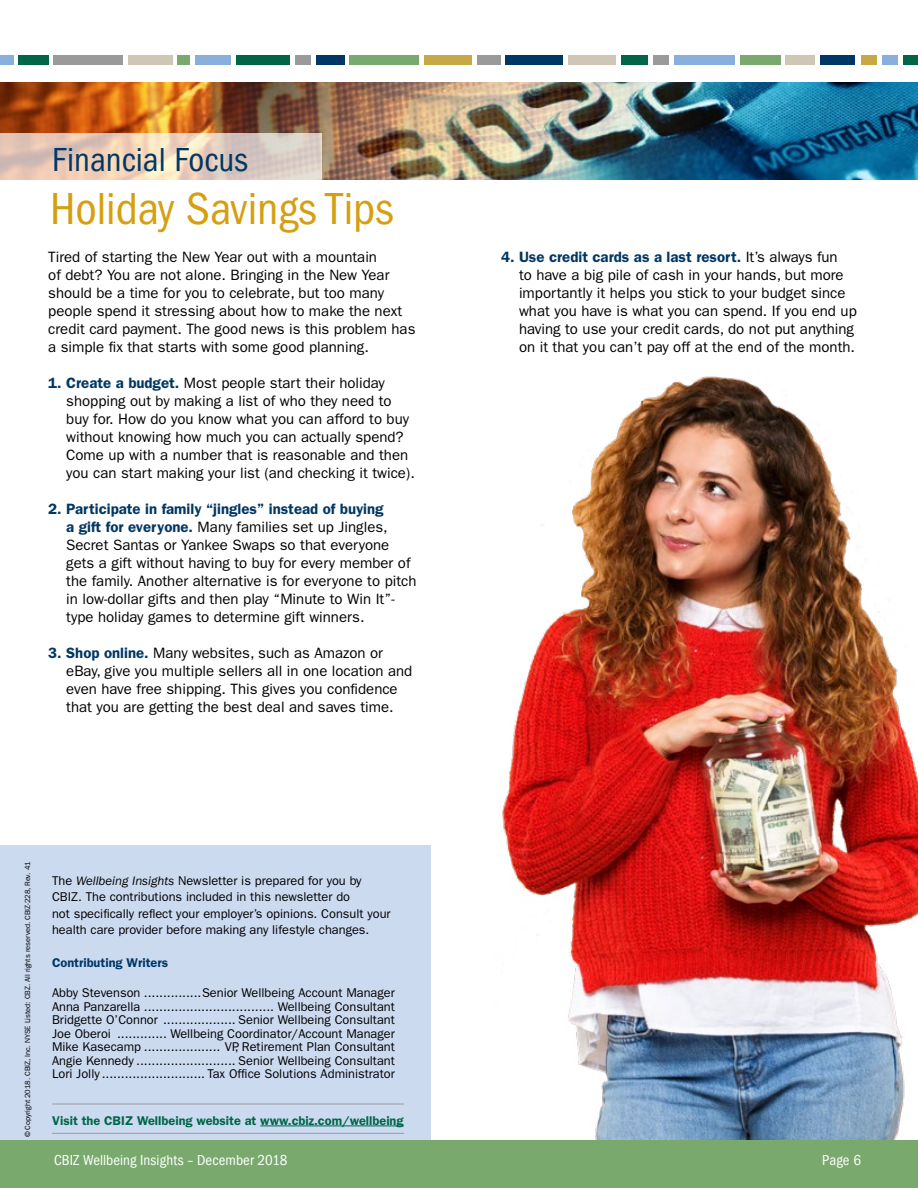
<style>
.page{position:relative;width:918px;height:1188px;background:#fff}
.page>*{position:absolute;margin:0;border:0;box-sizing:border-box;transform-origin:0 0}
.t1{font:condensed 46.5px "ITC Franklin Gothic Std";color:#d59f10}
.t2{font:condensed 34.5px "ITC Franklin Gothic Std";color:#003764}
.t3{font:15px/18px "ITC Franklin Gothic Std";color:#000}
.t4{font:condensed 15px "ITC Franklin Gothic Std";letter-spacing:.005em;color:#fff}
.t5{font:12.75px/13.5px "ITC Franklin Gothic Std";color:#000}
.t6{font:600 12.75px "ITC Franklin Gothic Std";color:#006648}
.t7{font:600 12.75px "ITC Franklin Gothic Std";color:#003764}
.t8{font:7.5px "ITC Franklin Gothic Std";letter-spacing:-.01em;color:#000}
.s1{font-weight:600;color:#003764}
.s2{font-style:italic}
</style>
<div class="page">
<img style="left:502px;top:376px;width:416px;height:764px">
<div style="left:0;top:845px;width:430px;height:295px;background:#ccdaf0"></div>
<div style="left:0;top:56px;width:13px;height:9px;background:#89afdd"></div>
<div style="left:18px;top:56px;width:30px;height:9px;background:#006648"></div>
<div style="left:54px;top:56px;width:69px;height:9px;background:#9a9a9b"></div>
<div style="left:128px;top:56px;width:44px;height:9px;background:#cfc6b5"></div>
<div style="left:178px;top:56px;width:12px;height:9px;background:#79a96d"></div>
<div style="left:196px;top:56px;width:35px;height:9px;background:#89afdd"></div>
<div style="left:236px;top:56px;width:53px;height:9px;background:#006648"></div>
<div style="left:621px;top:56px;width:27px;height:9px;background:#006648"></div>
<div style="left:295px;top:56px;width:16px;height:9px;background:#9a9a9b"></div>
<div style="left:653px;top:56px;width:16px;height:9px;background:#9a9a9b"></div>
<div style="left:674px;top:56px;width:61px;height:9px;background:#89afdd"></div>
<div style="left:477px;top:56px;width:23px;height:9px;background:#9a9a9b"></div>
<div style="left:350px;top:56px;width:69px;height:9px;background:#79a96d"></div>
<div style="left:740px;top:56px;width:40px;height:9px;background:#79a96d"></div>
<div style="left:316px;top:56px;width:29px;height:9px;background:#003764"></div>
<div style="left:506px;top:56px;width:57px;height:9px;background:#003764"></div>
<div style="left:820px;top:56px;width:35px;height:9px;background:#003764"></div>
<div style="left:424px;top:56px;width:48px;height:9px;background:#c6a845"></div>
<div style="left:568px;top:56px;width:47px;height:9px;background:#cfc6b5"></div>
<div style="left:786px;top:56px;width:29px;height:9px;background:#cfc6b5"></div>
<div style="left:882px;top:56px;width:16px;height:9px;background:#89afdd"></div>
<div style="left:861px;top:56px;width:16px;height:9px;background:#c6a845"></div>
<div style="left:903px;top:56px;width:15px;height:9px;background:#006648"></div>
<hr style="left:52px;top:1104px;width:352px;height:1px;background:#9a9a9b">
<hr style="left:52px;top:1133px;width:352px;height:1px;background:#9a9a9b">
<hr style="left:260px;top:1126px;width:144px;height:1px;background:#006648">
<div style="left:0;top:1140px;width:918px;height:48px;background:#79a96d"></div>
<img style="left:0;top:82px;width:918px;height:97px">
<svg style="left:0;top:133px;width:322px;height:47px"></svg>
<h2 class="t2" style="left:52px;top:140px;width:197px">Financial Focus</h2>
<h1 class="t1" style="left:50px;top:182px;width:345px">Holiday Savings Tips</h1>
<p class="t3" style="left:48px;top:248px;width:369px">Tired of starting the New Year out with a mountain<br>of debt? You are not alone. Bringing in the New Year should be a time for you to celebrate, but too many people spend it stressing about how to make the next credit card payment. The good news is this problem has a simple fix that starts with some good planning.</p>
<p class="t3" style="left:66px;top:374px;width:350px;text-indent:-18px"><span class="s1">1. Create a budget.</span> Most people start their holiday shopping out by making a list of who they need to buy for. How do you know what you can afford to buy without knowing how much you can actually spend?<br>Come up with a number that is reasonable and then you can start making your list (and checking it twice).</p>
<p class="t3" style="left:66px;top:500px;width:352px;text-indent:-18px"><span class="s1">2. Participate in family “jingles” instead of buying<br>a gift for everyone.</span> Many families set up Jingles, Secret Santas or Yankee Swaps so that everyone gets a gift without having to buy for every member of the family. Another alternative is for everyone to pitch in low-dollar gifts and then play “Minute to Win It”- type holiday games to determine gift winners.</p>
<p class="t3" style="left:66px;top:644px;width:348px;text-indent:-18px"><span class="s1">3. Shop online.</span> Many websites, such as Amazon or eBay, give you multiple sellers all in one location and even have free shipping. This gives you confidence that you are getting the best deal and saves time.</p>
<p class="t3" style="left:519px;top:248px;width:339px;text-indent:-18px"><span class="s1">4. Use credit cards as a last resort.</span> It’s always fun<br>to have a big pile of cash in your hands, but more importantly it helps you stick to your budget since what you have is what you can spend. If you end up having to use your credit cards, do not put anything on it that you can’t pay off at the end of the month.</p>
<p class="t8" style="left:23px;top:1137px;width:277px;rotate:-90deg">© Copyright 2018. CBIZ, Inc. NYSE Listed: CBZ. All rights reserved. CBIZ-228, Rev. 41</p>
<p class="t5" style="left:52px;top:872px;width:340px;line-height:16.5px">The <span class="s2">Wellbeing Insights</span> Newsletter is prepared for you by CBIZ. The contributions included in this newsletter do<br>not specifically reflect your employer’s opinions. Consult your health care provider before making any lifestyle changes.</p>
<p class="t7" style="left:52px;top:955px;width:118px">Contributing Writers</p>
<p class="t5" style="left:52px;top:986px;width:344px;text-align:justify">Abby Stevenson ...............Senior Wellbeing Account Manager Anna Panzarella .................................. Wellbeing Consultant Bridgette O’Connor ................... Senior Wellbeing Consultant Joe Oberoi ............. Wellbeing Coordinator/Account Manager Mike Kasecamp .................... VP, Retirement Plan Consultant Angie Kennedy .......................... Senior Wellbeing Consultant Lori Jolly ........................... Tax Office Solutions Administrator</p>
<p class="t6" style="left:52px;top:1113px;width:353px">Visit the CBIZ Wellbeing website at www.cbiz.com/wellbeing</p>
<p class="t4" style="left:54px;top:1151px;width:235px">CBIZ Wellbeing Insights – December 2018</p>
<p class="t4" style="left:822px;top:1151px;width:40px">Page 6</p>
</div>
